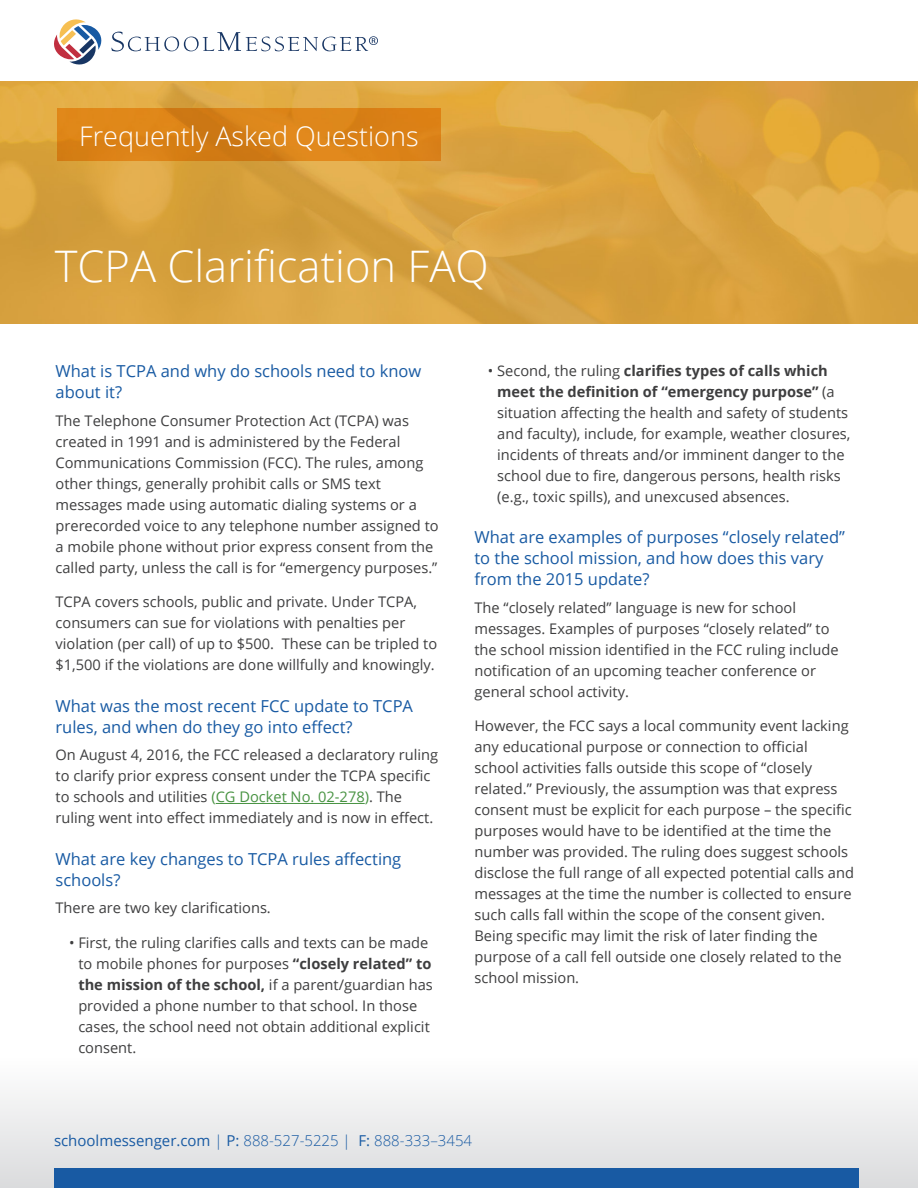
<style>
.page{position:relative;width:918px;height:1188px;background:#fff}
.page>*{position:absolute;margin:0;border:0;box-sizing:border-box;transform-origin:0 0}
.t1{font:300 43.5px "Open Sans";color:#fff}
.t2{font:300 27px "Open Sans";color:#fff}
.Blue_Heading{font:16.5px/21px "Open Sans";color:#185aa3}
.t3{font:300 15px "Open Sans";color:#185aa3}
.Body_Copy{font:14.7px/21px "Open Sans";color:#3e3e3f}
.s1{color:#489342}
.s2{font-weight:700}
.s3{font-weight:400}
</style>
<div class="page">
<div style="left:0;top:1058px;width:918px;height:130px;background:linear-gradient(to bottom,#fefefe,#dadbdd)"></div>
<img style="left:0;top:81px;width:918px;height:243px">
<svg style="left:57px;top:109px;width:384px;height:52px;background:#da8217"></svg>
<svg style="left:54px;top:19px;width:48px;height:46px"></svg>
<svg style="left:111px;top:32px;width:267px;height:19px"></svg>
<hr style="left:216px;top:803px;width:149px;height:1px;background:#489342">
<div style="left:54px;top:1168px;width:805px;height:20px;background:#185aa3"></div>
<p class="t2" style="left:79px;top:118px;width:341px">Frequently Asked Questions</p>
<p class="t1" style="left:55px;top:236px;width:435px">TCPA Clarification FAQ</p>
<p class="Blue_Heading" style="left:56px;top:360px;width:367px">What is TCPA and why do schools need to know about it?</p>
<p class="Body_Copy" style="left:56px;top:410px;width:385px">The Telephone Consumer Protection Act (TCPA) was created in 1991 and is administered by the Federal Communications Commission (FCC). The rules, among other things, generally prohibit calls or SMS text messages made using automatic dialing systems or a prerecorded voice to any telephone number assigned to a mobile phone without prior express consent from the called party, unless the call is for “emergency purposes.”</p>
<p class="Body_Copy" style="left:56px;top:591px;width:383px">TCPA covers schools, public and private. Under TCPA, consumers can sue for violations with penalties per violation (per call) of up to $500. These can be tripled to $1,500 if the violations are done willfully and knowingly.</p>
<p class="Blue_Heading" style="left:56px;top:695px;width:359px">What was the most recent FCC update to TCPA rules, and when do they go into effect?</p>
<p class="Body_Copy" style="left:56px;top:744px;width:384px">On August 4, 2016, the FCC released a declaratory ruling to clarify prior express consent under the TCPA specific to schools and utilities <span class="s1">(CG Docket No. 02-278)</span>. The ruling went into effect immediately and is now in effect.</p>
<p class="Blue_Heading" style="left:56px;top:848px;width:347px">What are key changes to TCPA rules affecting schools?</p>
<p class="Body_Copy" style="left:56px;top:897px;width:217px">There are two key clarifications.</p>
<p class="Body_Copy" style="left:78px;top:932px;width:356px;text-indent:-9px">• First, the ruling clarifies calls and texts can be made to mobile phones for purposes <span class="s2">“closely related” to the mission of the school,</span> if a parent/guardian has provided a phone number to that school. In those cases, the school need not obtain additional explicit consent.</p>
<p class="Body_Copy" style="left:497px;top:359px;width:355px;text-indent:-9px">• Second, the ruling <span class="s2">clarifies types of calls which meet the definition of “emergency purpose”</span> (a situation affecting the health and safety of students and faculty), include, for example, weather closures, incidents of threats and/or imminent danger to the school due to fire, dangerous persons, health risks (e.g., toxic spills), and unexcused absences.</p>
<p class="Blue_Heading" style="left:474px;top:526px;width:372px">What are examples of purposes “closely related” to the school mission, and how does this vary from the 2015 update?</p>
<p class="Body_Copy" style="left:474px;top:596px;width:366px">The “closely related” language is new for school messages. Examples of purposes “closely related” to the school mission identified in the FCC ruling include notification of an upcoming teacher conference or general school activity.</p>
<p class="Body_Copy" style="left:474px;top:715px;width:381px">However, the FCC says a local community event lacking any educational purpose or connection to official school activities falls outside this scope of “closely related.” Previously, the assumption was that express consent must be explicit for each purpose – the specific purposes would have to be identified at the time the number was provided. The ruling does suggest schools disclose the full range of all expected potential calls and messages at the time the number is collected to ensure such calls fall within the scope of the consent given.<br>Being specific may limit the risk of later finding the purpose of a call fell outside one closely related to the school mission.</p>
<p class="t3" style="left:54px;top:1130px;width:420px"><span class="s3">schoolmessenger.com</span> | <span class="s3">P:</span> 888-527-5225 | <span class="s3">F:</span> 888-333–3454</p>
</div>
